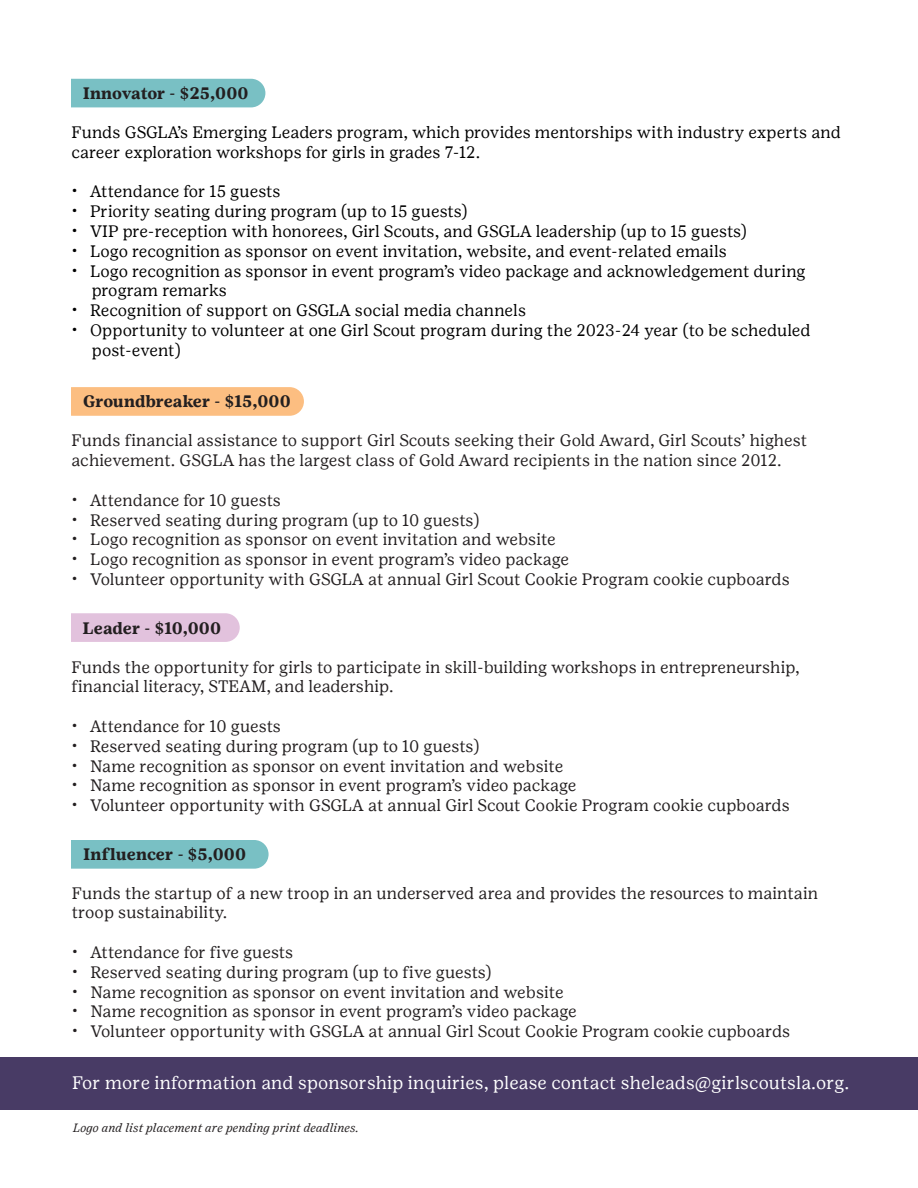
<style>
.page{position:relative;width:918px;height:1188px;background:#fff}
.page>*{position:absolute;margin:0;border:0;box-sizing:border-box;transform-origin:0 0}
.t1{font:18px "Girl Scout Text";letter-spacing:.005em;color:#fff}
.t2{font:16.5px/19.8px "Girl Scout Text";letter-spacing:.005em;color:#231f20}
.t3{font:16.5px/19.8px "Girl Scout Text";letter-spacing:.005em;color:#000}
.t4{font:700 16.5px "Girl Scout Text";letter-spacing:.005em;color:#231f20}
.t5{font:italic 12px "Girl Scout Text";letter-spacing:.005em;color:#231f20}
</style>
<div class="page">
<div style="left:23px;top:840px;width:246px;height:29px;background:#79c0c4;border-radius:14px"></div>
<div style="left:71px;top:613px;width:169px;height:29px;background:#e2c2dd"></div>
<div style="left:58px;top:387px;width:246px;height:29px;background:#fcbe81;border-radius:14px"></div>
<div style="left:56px;top:79px;width:209px;height:28px;background:#79c0c4;border-radius:14px"></div>
<div style="left:0;top:23px;width:71px;height:991px;background:#fff"></div>
<div style="left:0;top:1057px;width:918px;height:53px;background:#483b65"></div>
<p class="t4" style="left:83px;top:83px;width:167px">Innovator - $25,000</p>
<p class="t3" style="left:71px;top:122px;width:771px">Funds GSGLA’s Emerging Leaders program, which provides mentorships with industry experts and career exploration workshops for girls in grades 7-12.</p>
<p class="t3" style="left:71px;top:182px;width:211px">• Attendance for 15 guests</p>
<p class="t3" style="left:71px;top:201px;width:398px">• Priority seating during program (up to 15 guests)</p>
<p class="t3" style="left:71px;top:221px;width:677px">• VIP pre-reception with honorees, Girl Scouts, and GSGLA leadership (up to 15 guests)</p>
<p class="t3" style="left:71px;top:241px;width:657px">• Logo recognition as sponsor on event invitation, website, and event-related emails</p>
<p class="t3" style="left:92px;top:261px;width:715px;text-indent:-20px">• Logo recognition as sponsor in event program’s video package and acknowledgement during program remarks</p>
<p class="t3" style="left:71px;top:300px;width:456px">• Recognition of support on GSGLA social media channels</p>
<p class="t3" style="left:92px;top:320px;width:720px;text-indent:-20px">• Opportunity to volunteer at one Girl Scout program during the 2023-24 year (to be scheduled post-event)</p>
<p class="t4" style="left:83px;top:392px;width:209px">Groundbreaker - $15,000</p>
<p class="t2" style="left:71px;top:431px;width:737px">Funds financial assistance to support Girl Scouts seeking their Gold Award, Girl Scouts’ highest achievement. GSGLA has the largest class of Gold Award recipients in the nation since 2012.</p>
<p class="t2" style="left:71px;top:490px;width:211px">• Attendance for 10 guests</p>
<p class="t2" style="left:71px;top:510px;width:409px">• Reserved seating during program (up to 10 guests)</p>
<p class="t2" style="left:71px;top:530px;width:486px">• Logo recognition as sponsor on event invitation and website</p>
<p class="t2" style="left:71px;top:549px;width:499px">• Logo recognition as sponsor in event program’s video package</p>
<p class="t2" style="left:71px;top:569px;width:720px">• Volunteer opportunity with GSGLA at annual Girl Scout Cookie Program cookie cupboards</p>
<p class="t4" style="left:83px;top:618px;width:140px">Leader - $10,000</p>
<p class="t2" style="left:71px;top:657px;width:730px">Funds the opportunity for girls to participate in skill-building workshops in entrepreneurship, financial literacy, STEAM, and leadership.</p>
<p class="t2" style="left:71px;top:716px;width:211px">• Attendance for 10 guests</p>
<p class="t2" style="left:71px;top:736px;width:409px">• Reserved seating during program (up to 10 guests)</p>
<p class="t2" style="left:71px;top:756px;width:493px">• Name recognition as sponsor on event invitation and website</p>
<p class="t2" style="left:71px;top:775px;width:507px">• Name recognition as sponsor in event program’s video package</p>
<p class="t2" style="left:71px;top:795px;width:720px">• Volunteer opportunity with GSGLA at annual Girl Scout Cookie Program cookie cupboards</p>
<p class="t4" style="left:83px;top:844px;width:164px">Influencer - $5,000</p>
<p class="t2" style="left:72px;top:883px;width:748px">Funds the startup of a new troop in an underserved area and provides the resources to maintain troop sustainability.</p>
<p class="t2" style="left:72px;top:942px;width:223px">• Attendance for five guests</p>
<p class="t2" style="left:72px;top:962px;width:421px">• Reserved seating during program (up to five guests)</p>
<p class="t2" style="left:72px;top:982px;width:493px">• Name recognition as sponsor on event invitation and website</p>
<p class="t2" style="left:72px;top:1001px;width:507px">• Name recognition as sponsor in event program’s video package</p>
<p class="t2" style="left:72px;top:1021px;width:720px">• Volunteer opportunity with GSGLA at annual Girl Scout Cookie Program cookie cupboards</p>
<p class="t1" style="left:72px;top:1072px;width:779px">For more information and sponsorship inquiries, please contact sheleads@girlscoutsla.org.</p>
<p class="t5" style="left:73px;top:1121px;width:287px">Logo and list placement are pending print deadlines.</p>
</div>
